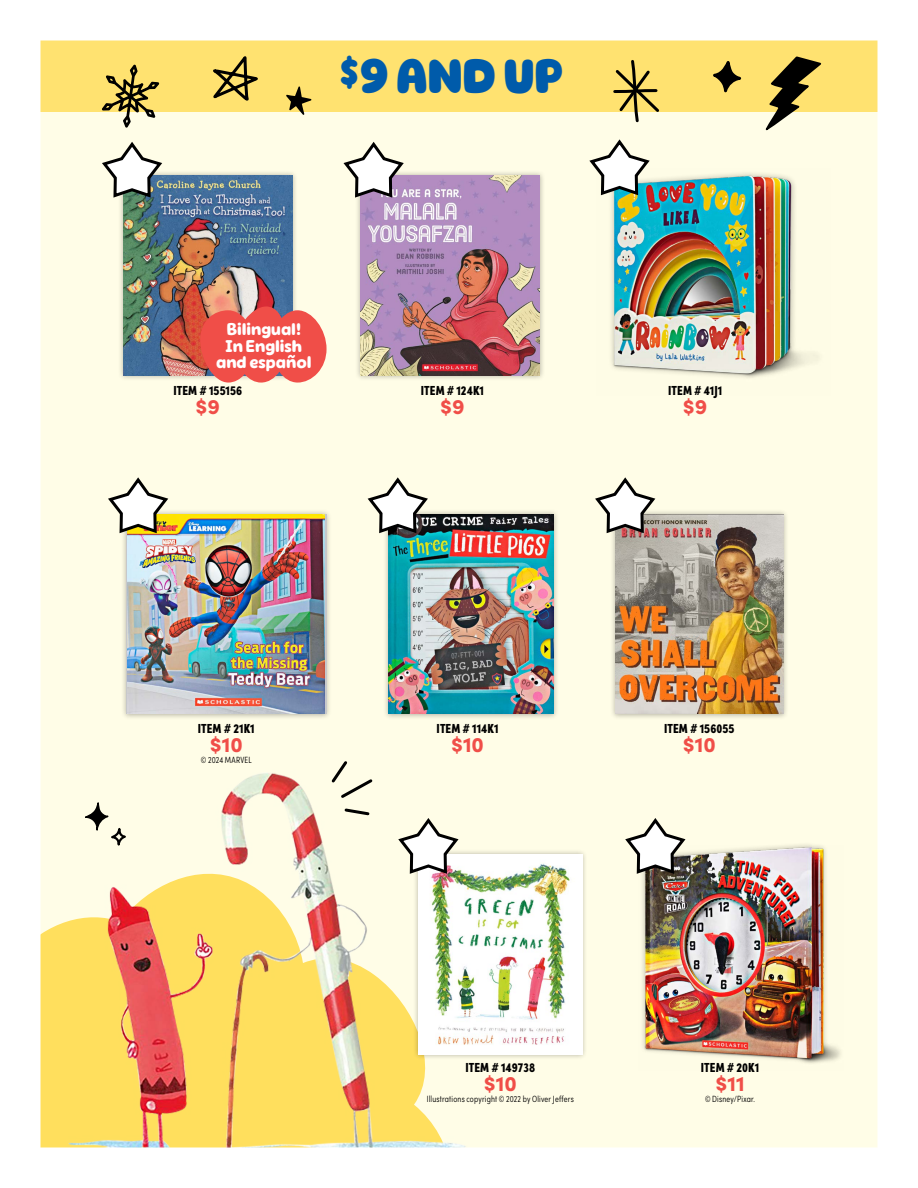
<style>
.page{position:relative;width:918px;height:1188px;background:#fff}
.page>*{position:absolute;margin:0;border:0;box-sizing:border-box;transform-origin:0 0}
.t1{font:700 46.5px "Rabie";color:#005baa}
.t2{font:900 21px "Sofia Pro";color:#f04e48}
.t3{font:500 16.5px/16.5px "Rabie";color:#fff;text-align:center}
.t4{font:900 13.2px "Sofia Pro Condensed";letter-spacing:.005em;color:#000}
.t5{font:300 9px "Sofia Pro Condensed";letter-spacing:.02em;color:#000}
</style>
<div class="page">
<img style="left:40px;top:40px;width:838px;height:1108px">
<h1 class="t1" style="left:340px;top:54px;width:225px"><sup>$</sup>9 AND UP</h1>
<p class="t3" style="left:216px;top:322px;width:97px">Bilingual!<br>In English and español</p>
<p class="t4" style="left:173px;top:380px;width:70px">ITEM # 155156</p>
<h2 class="t2" style="left:196px;top:390px;width:26px">$9</h2>
<p class="t4" style="left:421px;top:380px;width:65px">ITEM # 124K1</p>
<h2 class="t2" style="left:440px;top:390px;width:26px">$9</h2>
<p class="t4" style="left:668px;top:380px;width:56px">ITEM # 41J1</p>
<h2 class="t2" style="left:683px;top:390px;width:26px">$9</h2>
<p class="t4" style="left:198px;top:718px;width:58px">ITEM # 21K1</p>
<h2 class="t2" style="left:210px;top:728px;width:34px">$10</h2>
<p class="t5" style="left:201px;top:753px;width:52px">© 2024 MARVEL</p>
<p class="t4" style="left:437px;top:718px;width:63px">ITEM # 114K1</p>
<h2 class="t2" style="left:451px;top:728px;width:34px">$10</h2>
<p class="t4" style="left:664px;top:718px;width:72px">ITEM # 156055</p>
<h2 class="t2" style="left:683px;top:728px;width:34px">$10</h2>
<p class="t4" style="left:465px;top:1057px;width:71px">ITEM # 149738</p>
<h2 class="t2" style="left:484px;top:1067px;width:34px">$10</h2>
<p class="t5" style="left:427px;top:1092px;width:149px">Illustrations copyright © 2022 by Oliver Jeffers</p>
<p class="t4" style="left:701px;top:1057px;width:60px">ITEM # 20K1</p>
<h2 class="t2" style="left:715px;top:1067px;width:31px">$11</h2>
<p class="t5" style="left:705px;top:1092px;width:51px">© Disney/Pixar.</p>
</div>
